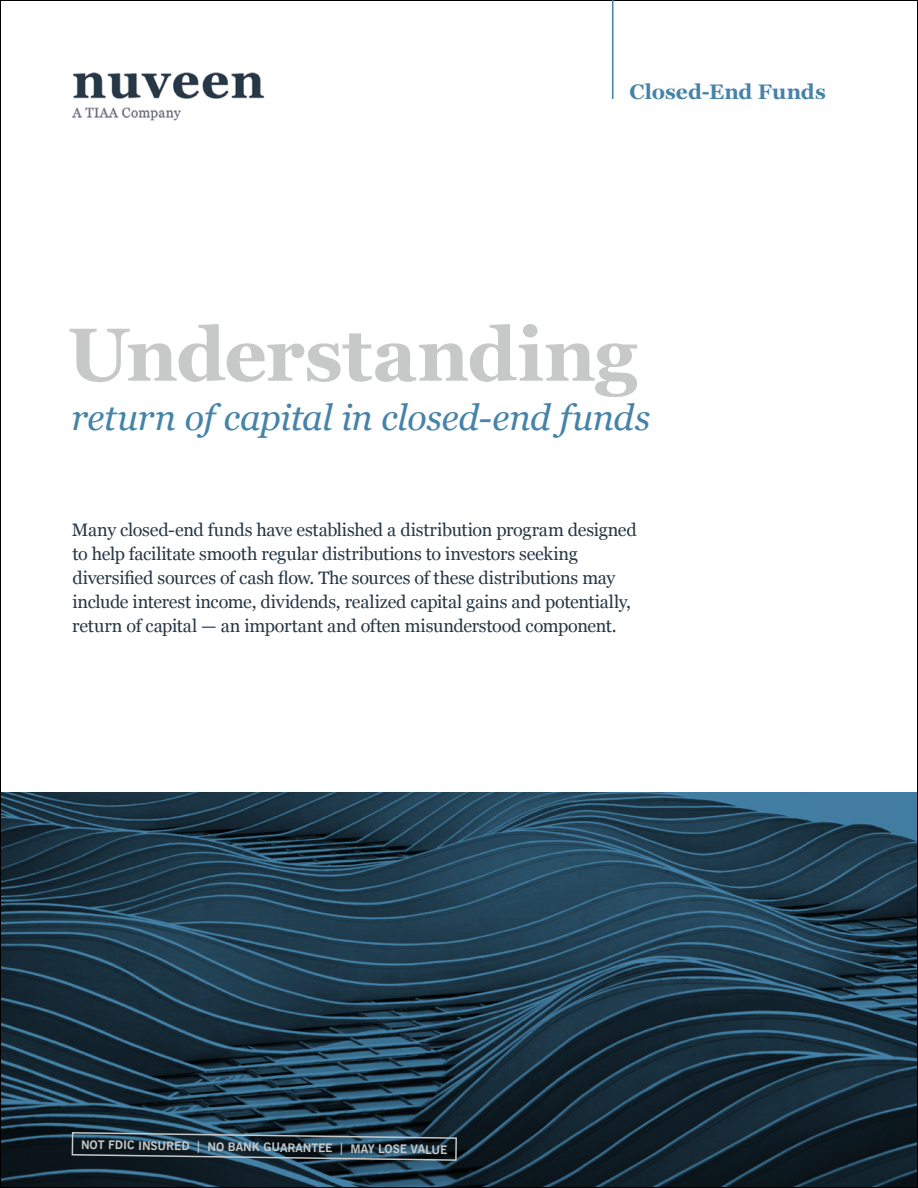
<style>
.page{position:relative;width:918px;height:1188px;background:#fff}
.page>*{position:absolute;margin:0;border:0;box-sizing:border-box;transform-origin:0 0}
.t1{font:700 75px "Georgia";letter-spacing:-.01em;color:#c7c9c8}
.t2{font:italic 36px "Georgia";letter-spacing:-.01em;color:#4583a9}
.t3{font:700 21px "Georgia";color:#4583a9}
.t4{font:18px/24px "Georgia";letter-spacing:-.015em;color:#263746}
.t5{font:700 12px "News Gothic BT";color:#c7c9c8}
</style>
<div class="page">
<svg style="left:2px;top:792px;width:914px;height:394px;background:#1e3a4b"></svg>
<img style="left:72px;top:72px;width:193px;height:49px">
<hr style="left:612px;top:0;width:2px;height:99px;background:#4583a9">
<svg style="left:71px;top:1131px;width:387px;height:31px;background:#2c424f"></svg>
<p class="t3" style="left:630px;top:76px;width:198px">Closed-End Funds</p>
<h1 class="t1" style="left:67px;top:298px;width:571px">Understanding</h1>
<h2 class="t2" style="left:71px;top:392px;width:580px">return of capital in closed-end funds</h2>
<p class="t4" style="left:72px;top:517px;width:566px">Many closed-end funds have established a distribution program designed to help facilitate smooth regular distributions to investors seeking diversified sources of cash flow. The sources of these distributions may include interest income, dividends, realized capital gains and potentially, return of capital — an important and often misunderstood component.</p>
<p class="t5" style="left:81px;top:1137px;width:368px;rotate:1deg">NOT FDIC INSURED | NO BANK GUARANTEE | MAY LOSE VALUE</p>
</div>
